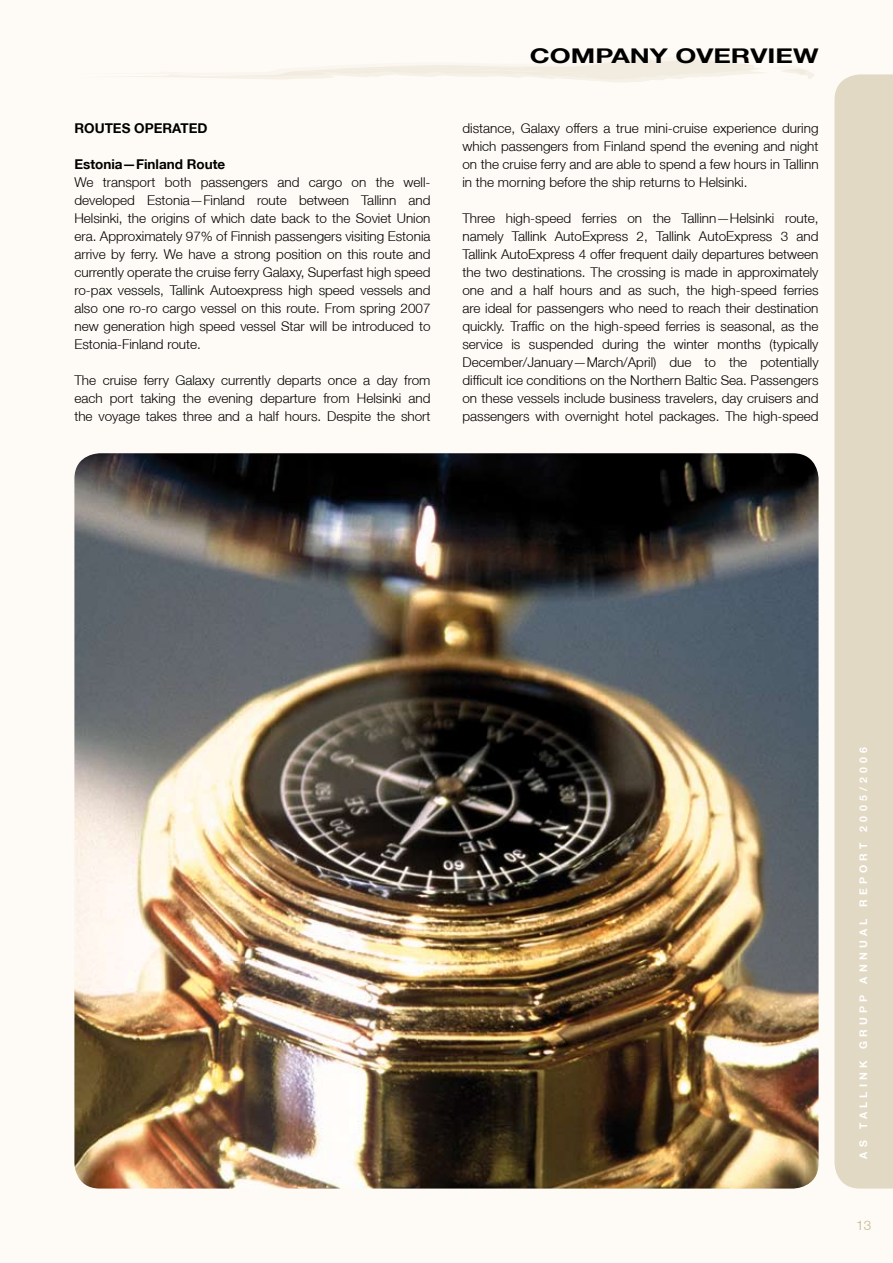
<style>
.page{position:relative;width:893px;height:1263px;background:#fefbf6}
.page>*{position:absolute;margin:0;border:0;box-sizing:border-box;transform-origin:0 0}
.t1{font:700 20.25px "Helvetica Neue LT";color:#000;scale:1.33 1}
.t2{font:300 13.5px/18px "Helvetica Neue LT";color:#000;text-align:justify}
.t3{font:700 13.5px "Helvetica Neue LT";color:#000}
.t4{font:300 13.5px "Helvetica Neue LT";color:#c4b48d}
.t5{font:700 10.5px "Helvetica Neue LT";letter-spacing:.4em;color:#fff}
</style>
<div class="page">
<div style="left:834px;top:74px;width:59px;height:1114px;background:#e2d9c4"></div>
<img style="left:74px;top:453px;width:745px;height:735px;border-radius:26px">
<svg style="left:123px;top:59px;width:692px;height:23px"></svg>
<p class="t3" style="left:74px;top:120px;width:135px">ROUTES OPERATED</p>
<p class="t3" style="left:74px;top:156px;width:152px">Estonia—Finland Route</p>
<p class="t2" style="left:74px;top:173px;width:358px">We transport both passengers and cargo on the well&shy;developed Estonia—Finland route between Tallinn and Helsinki, the origins of which date back to the Soviet Union era. Approximately 97% of Finnish passengers visiting Estonia arrive by ferry. We have a strong position on this route and currently operate the cruise ferry Galaxy, Superfast high speed ro-pax vessels, Tallink Autoexpress high speed vessels and also one ro-ro cargo vessel on this route. From spring 2007 new generation high speed vessel Star will be introduced to Estonia-Finland route.</p>
<p class="t2" style="left:74px;top:371px;width:358px">The cruise ferry Galaxy currently departs once a day from each port taking the evening departure from Helsinki and the voyage takes three and a half hours. Despite the short</p>
<h1 class="t1" style="left:530px;top:43px;width:219px">COMPANY OVERVIEW</h1>
<p class="t2" style="left:462px;top:119px;width:358px">distance, Galaxy offers a true mini-cruise experience during which passengers from Finland spend the evening and night on the cruise ferry and are able to spend a few hours in Tallinn in the morning before the ship returns to Helsinki.</p>
<p class="t2" style="left:462px;top:209px;width:358px">Three high-speed ferries on the Tallinn—Helsinki route, namely Tallink AutoExpress 2, Tallink AutoExpress 3 and Tallink AutoExpress 4 offer frequent daily departures between the two destinations. The crossing is made in approximately one and a half hours and as such, the high-speed ferries are ideal for passengers who need to reach their destination quickly. Traffic on the high-speed ferries is seasonal, as the service is suspended during the winter months (typically December/January—March/April) due to the potentially difficult ice conditions on the Northern Baltic Sea. Passengers on these vessels include business travelers, day cruisers and passengers with overnight hotel packages. The high-speed</p>
<p class="t5" style="left:857px;top:1159px;width:413px;rotate:-90deg">AS TALLINK GRUPP ANNUAL REPORT 2005/2006</p>
<p class="t4" style="left:856px;top:1217px;width:17px">13</p>
</div>
